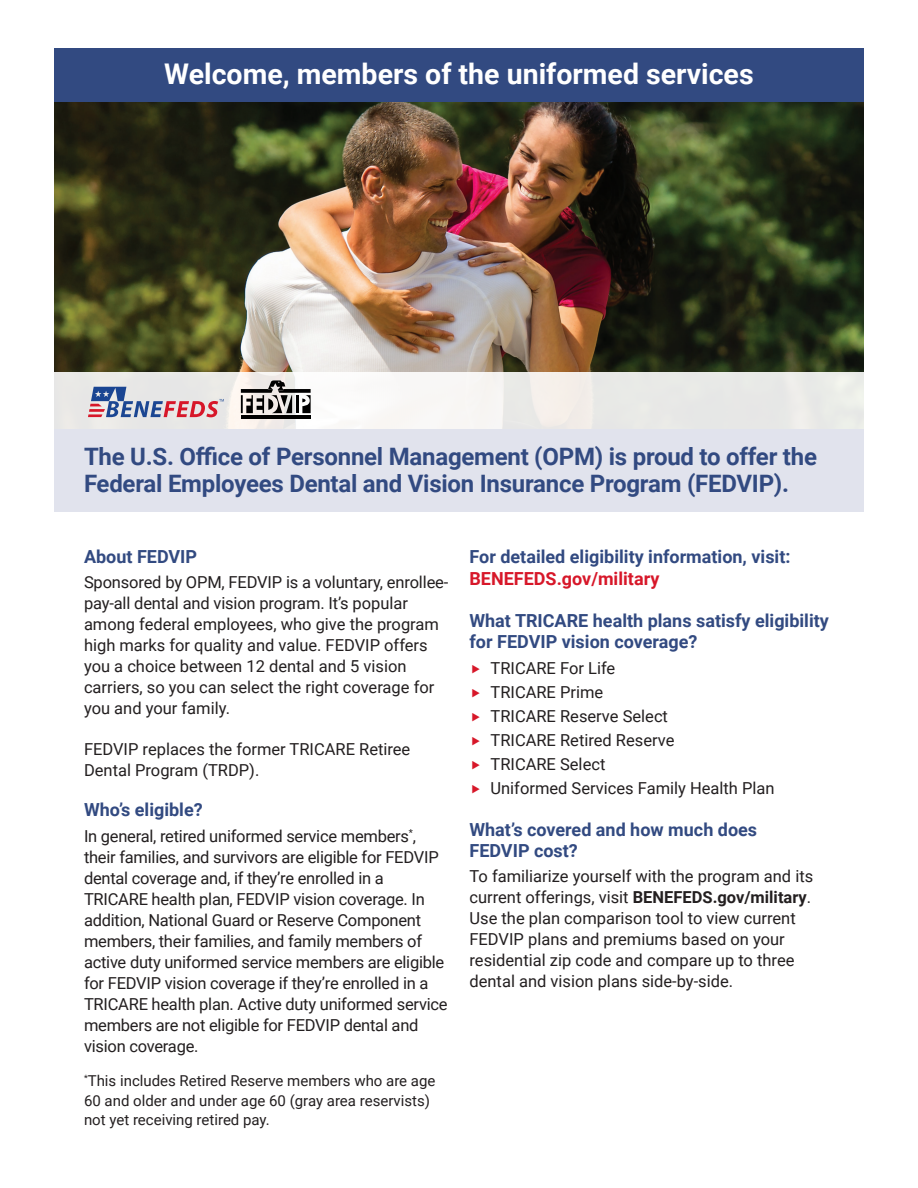
<style>
.page{position:relative;width:918px;height:1188px;background:#fff}
.page>*{position:absolute;margin:0;border:0;box-sizing:border-box;transform-origin:0 0}
.t1{font:700 28.5px "Roboto";color:#fff}
.t2{font:700 24px/27px "Roboto";letter-spacing:-.01em;color:#324a81}
.t3{font:700 18px/21px "Roboto";color:#324a81}
.t4{font:16.5px/21px "Roboto";letter-spacing:-.01em;color:#231f20}
.t5{font:15px/19.5px "Roboto";color:#231f20}
.s1{color:#d71729}
.s2{font-weight:700}
</style>
<div class="page">
<div style="left:54px;top:48px;width:810px;height:54px;background:#324a81"></div>
<img style="left:54px;top:102px;width:810px;height:270px">
<svg style="left:54px;top:372px;width:810px;height:57px;fill:#ebebe7"></svg>
<svg style="left:88px;top:387px;width:136px;height:30px;background:#baaabc"></svg>
<hr style="left:241px;top:416px;width:70px;height:3px;background:#000">
<svg style="left:241px;top:380px;width:70px;height:33px"></svg>
<div style="left:54px;top:429px;width:810px;height:83px;background:#e1e3ed"></div>
<h1 class="t1" style="left:164px;top:54px;width:591px">Welcome, members of the uniformed services</h1>
<p class="t2" style="left:84px;top:442px;width:735px">The U.S. Office of Personnel Management (OPM) is proud to offer the<br>Federal Employees Dental and Vision Insurance Program (FEDVIP).</p>
<h2 class="t3" style="left:84px;top:545px;width:115px">About FEDVIP</h2>
<p class="t4" style="left:84px;top:571px;width:366px">Sponsored by OPM, FEDVIP is a voluntary, enrollee&shy;pay-all dental and vision program. It’s popular among federal employees, who give the program high marks for quality and value. FEDVIP offers you a choice between 12 dental and 5 vision carriers, so you can select the right coverage for you and your family.</p>
<p class="t4" style="left:84px;top:738px;width:328px">FEDVIP replaces the former TRICARE Retiree<br>Dental Program (TRDP).</p>
<h2 class="t3" style="left:84px;top:798px;width:120px">Who’s eligible?</h2>
<p class="t4" style="left:84px;top:825px;width:365px">In general, retired uniformed service members<sup>*</sup>, their families, and survivors are eligible for FEDVIP dental coverage and, if they’re enrolled in a TRICARE health plan, FEDVIP vision coverage. In addition, National Guard or Reserve Component members, their families, and family members of active duty uniformed service members are eligible for FEDVIP vision coverage if they’re enrolled in a TRICARE health plan. Active duty uniformed service members are not eligible for FEDVIP dental and vision coverage.</p>
<p class="t5" style="left:84px;top:1070px;width:353px"><sup>*</sup>This includes Retired Reserve members who are age<br>60 and older and under age 60 (gray area reservists) not yet receiving retired pay.</p>
<p class="t3" style="left:470px;top:544px;width:323px;line-height:22.5px">For detailed eligibility information, visit:<br><span class="s1">BENEFEDS.gov/military</span></p>
<h2 class="t3" style="left:470px;top:609px;width:361px">What TRICARE health plans satisfy eligibility for FEDVIP vision coverage?</h2>
<p class="t4" style="left:490px;top:657px;width:126px">TRICARE For Life</p>
<p class="t4" style="left:490px;top:681px;width:114px">TRICARE Prime</p>
<p class="t4" style="left:490px;top:705px;width:179px">TRICARE Reserve Select</p>
<p class="t4" style="left:490px;top:729px;width:185px">TRICARE Retired Reserve</p>
<p class="t4" style="left:490px;top:753px;width:116px">TRICARE Select</p>
<p class="t4" style="left:490px;top:777px;width:286px">Uniformed Services Family Health Plan</p>
<h2 class="t3" style="left:470px;top:818px;width:289px">What’s covered and how much does<br>FEDVIP cost?</h2>
<p class="t4" style="left:470px;top:865px;width:345px">To familiarize yourself with the program and its current offerings, visit <span class="s2">BENEFEDS.gov/military</span>.<br>Use the plan comparison tool to view current FEDVIP plans and premiums based on your residential zip code and compare up to three dental and vision plans side-by-side.</p>
</div>
